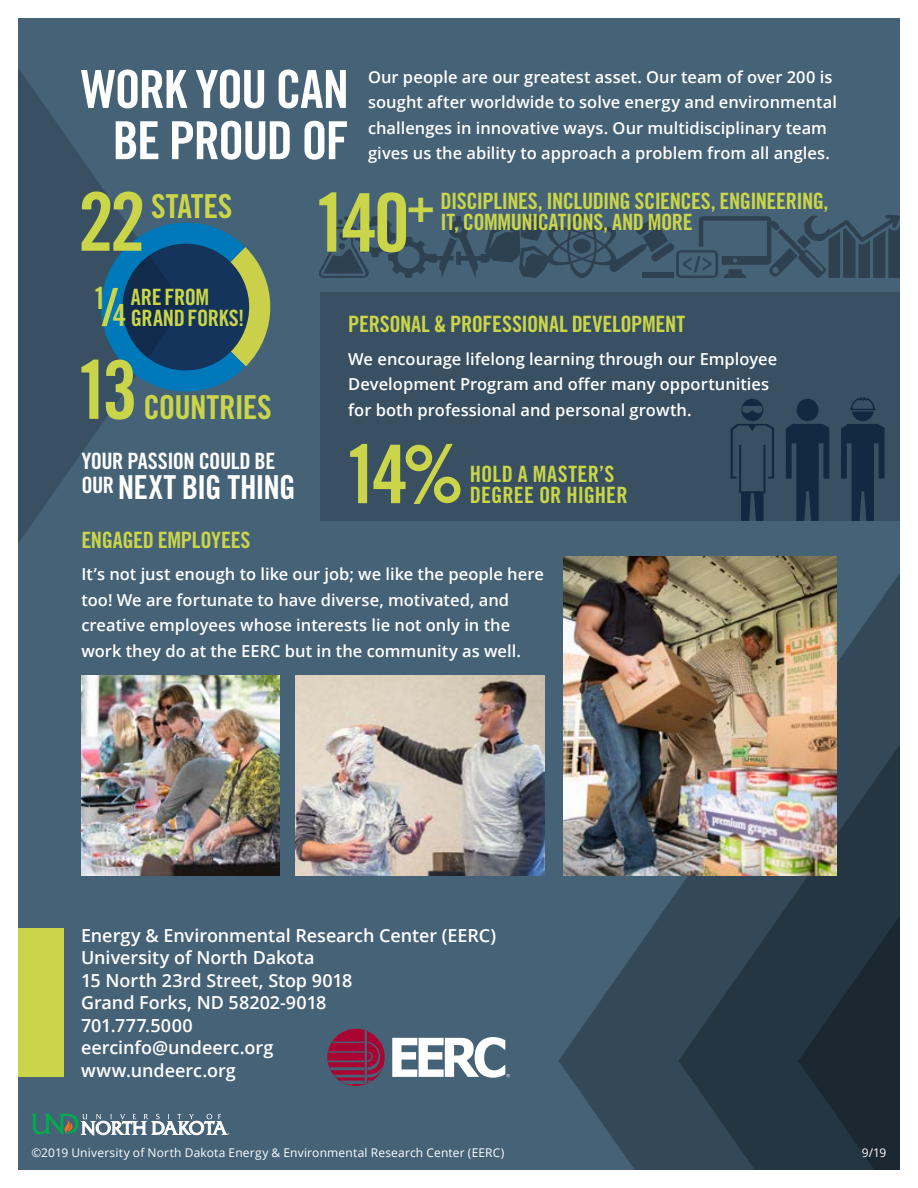
<style>
.page{position:relative;width:918px;height:1188px;background:#466277}
.page>*{position:absolute;margin:0;border:0;box-sizing:border-box;transform-origin:0 0}
.t1{font:81px "Trade Gothic LT Pro Bd Cn 20";letter-spacing:-.095em;color:#cad549}
.t2{font:52.5px/51.3px "Trade Gothic LT Pro Bd Cn 20";letter-spacing:-.035em;color:#fff;text-align:right}
.t3{font:33px "Trade Gothic LT Pro Bd Cn 20";letter-spacing:-.025em;color:#cad549}
.t4{font:33px "Trade Gothic LT Pro Bd Cn 20";letter-spacing:-.025em;color:#fff}
.t5{font:30.6px "Trade Gothic LT Pro Bd Cn 20";color:#cad549}
.t6{font:22.5px/21px "Trade Gothic LT Pro Bd Cn 20";letter-spacing:-.015em;color:#cad549}
.t7{font:22.5px/21px "Trade Gothic LT Pro Bd Cn 20";letter-spacing:.005em;color:#cad549}
.t8{font:22.5px "Trade Gothic LT Pro Bd Cn 20";letter-spacing:-.025em;color:#fff}
.t9{font:18px/22.5px "Open Sans Semibold 2";letter-spacing:-.005em;color:#fff}
.t10{font:16.5px/25.5px "Open Sans Semibold 2";color:#fff}
.t11{font:600 16.5px "Open Sans";color:#fff}
.t12{font:12px "Open Sans";letter-spacing:.015em;color:#fff}
.s1{font-size:51.6px}
</style>
<div class="page">
<svg style="left:558px;top:556px;width:341px;height:613px;fill:#334959"></svg>
<svg style="left:678px;top:719px;width:221px;height:450px;background:#2b3e4c"></svg>
<svg style="left:798px;top:890px;width:101px;height:279px;background:#202f3a"></svg>
<svg style="left:319px;top:214px;width:580px;height:64px"></svg>
<svg style="left:19px;top:70px;width:101px;height:472px;fill:#385062"></svg>
<svg style="left:93px;top:214px;width:178px;height:186px"></svg>
<div style="left:320px;top:293px;width:598px;height:228px;background:#385062"></div>
<div style="left:0;top:928px;width:63px;height:149px;background:#cad549"></div>
<svg style="left:32px;top:1114px;width:197px;height:21px"></svg>
<img style="left:564px;top:556px;width:273px;height:320px">
<svg style="left:327px;top:1029px;width:58px;height:57px"></svg>
<svg style="left:392px;top:1037px;width:118px;height:41px"></svg>
<img style="left:81px;top:675px;width:198px;height:201px">
<img style="left:296px;top:675px;width:249px;height:201px">
<svg style="left:841px;top:397px;width:44px;height:124px"></svg>
<div style="left:797px;top:399px;width:21px;height:22px;background:#112941;border-radius:50%"></div>
<svg style="left:786px;top:424px;width:43px;height:97px"></svg>
<svg style="left:731px;top:399px;width:43px;height:122px"></svg>
<div style="left:0;top:0;width:918px;height:1188px;border:18px solid #fff"></div>
<h2 class="t2" style="left:81px;top:63px;width:269px">WORK YOU CAN<br>BE PROUD OF</h2>
<p class="t10" style="left:368px;top:64px;width:470px">Our people are our greatest asset. Our team of over 200 is sought after worldwide to solve energy and environmental challenges in innovative ways. Our multidisciplinary team gives us the ability to approach a problem from all angles.</p>
<h1 class="t1" style="left:78px;top:173px;width:69px">22</h1>
<h3 class="t3" style="left:151px;top:186px;width:83px">STATES</h3>
<h3 class="t6" style="left:131px;top:286px;width:115px">ARE FROM<br>GRAND FORKS!</h3>
<h1 class="t1" style="left:75px;top:341px;width:65px">13</h1>
<h3 class="t5" style="left:93px;top:288px;width:35px">1<span class="s1">/</span>4</h3>
<h3 class="t3" style="left:143px;top:387px;width:130px">COUNTRIES</h3>
<h3 class="t8" style="left:81px;top:447px;width:195px">YOUR PASSION COULD BE</h3>
<h3 class="t4" style="left:81px;top:467px;width:216px"><sup>OUR</sup> NEXT BIG THING</h3>
<h1 class="t1" style="left:313px;top:174px;width:124px">140<sup>+</sup></h1>
<h3 class="t6" style="left:441px;top:191px;width:390px">DISCIPLINES, INCLUDING SCIENCES, ENGINEERING,<br>IT, COMMUNICATIONS, AND MORE</h3>
<h3 class="t6" style="left:348px;top:314px;width:338px">PERSONAL &amp; PROFESSIONAL DEVELOPMENT</h3>
<p class="t10" style="left:348px;top:345px;width:431px">We encourage lifelong learning through our Employee</p>
<p class="t11" style="left:348px;top:373px;width:422px">Development Program and offer many opportunities</p>
<p class="t10" style="left:348px;top:396px;width:345px">for both professional and personal growth.</p>
<h1 class="t1" style="left:344px;top:425px;width:122px">14%</h1>
<h3 class="t7" style="left:470px;top:464px;width:159px">HOLD A MASTER’S<br>DEGREE OR HIGHER</h3>
<h3 class="t6" style="left:81px;top:529px;width:171px">ENGAGED EMPLOYEES</h3>
<p class="t10" style="left:81px;top:561px;width:464px">It’s not just enough to like our job; we like the people here too! We are fortunate to have diverse, motivated, and creative employees whose interests lie not only in the work they do at the EERC but in the community as well.</p>
<p class="t9" style="left:81px;top:924px;width:417px">Energy &amp; Environmental Research Center (EERC)<br>University of North Dakota<br>15 North 23rd Street, Stop 9018<br>Grand Forks, ND 58202-9018<br>701.777.5000<br>eercinfo@undeerc.org<br>www.undeerc.org</p>
<p class="t12" style="left:32px;top:1144px;width:474px">©2019 University of North Dakota Energy &amp; Environmental Research Center (EERC)</p>
<p class="t12" style="left:862px;top:1144px;width:26px">9/19</p>
</div>
